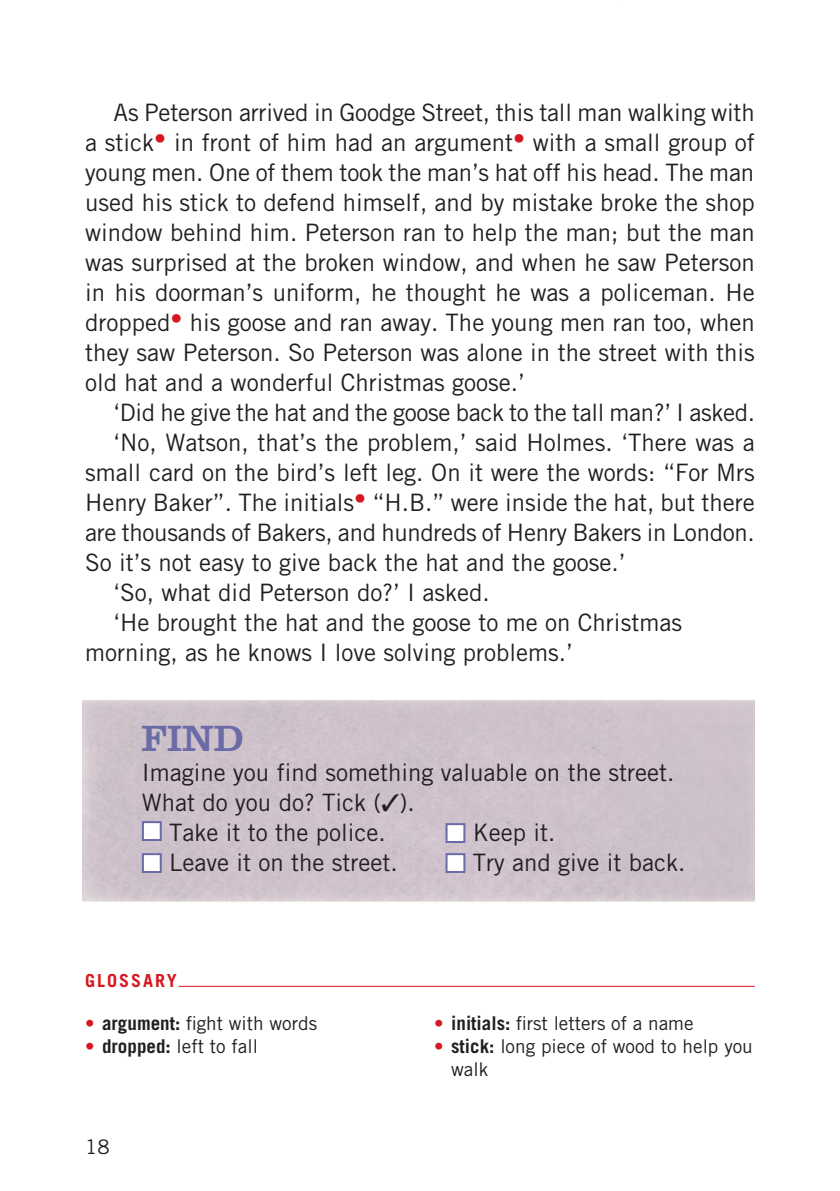
<style>
.page{position:relative;width:840px;height:1191px;background:#fff}
.page>*{position:absolute;margin:0;border:0;box-sizing:border-box;transform-origin:0 0}
.t1{font:38px "Clarendon";color:#6b6ba6}
.t2{font:24px/30px "Trade Gothic";color:#231f20;text-align:justify}
.t3{font:20px "Trade Gothic";color:#231f20}
.t4{font:19px/22.8px "Trade Gothic";color:#231f20}
.t5{font:700 18px "Trade Gothic";letter-spacing:.11em;color:#d7171f}
.s1{color:#d7171f}
.s2{font-weight:700}
</style>
<div class="page">
<hr style="left:179px;top:985px;width:575px;height:1px;background:#d7171f">
<div style="left:142px;top:821px;width:20px;height:20px;background:#fff;border:2px solid #6b6ba6"></div>
<div style="left:445px;top:823px;width:20px;height:20px;background:#fff;border:2px solid #6b6ba6"></div>
<div style="left:142px;top:853px;width:20px;height:20px;background:#fff;border:2px solid #6b6ba6"></div>
<div style="left:445px;top:853px;width:20px;height:20px;background:#fff;border:2px solid #6b6ba6"></div>
<p class="t2" style="left:85px;top:97px;width:671px;text-indent:28px">As Peterson arrived in Goodge Street, this tall man walking with a stick<sup>•</sup> in front of him had an argument<sup>•</sup> with a small group of young men. One of them took the man’s hat off his head. The man used his stick to defend himself, and by mistake broke the shop window behind him. Peterson ran to help the man; but the man was surprised at the broken window, and when he saw Peterson in his doorman’s uniform, he thought he was a policeman. He dropped<sup>•</sup> his goose and ran away. The young men ran too, when they saw Peterson. So Peterson was alone in the street with this old hat and a wonderful Christmas goose.’</p>
<p class="t2" style="left:113px;top:397px;width:642px">‘Did he give the hat and the goose back to the tall man?’ I asked.</p>
<p class="t2" style="left:113px;top:427px;width:642px">‘No, Watson, that’s the problem,’ said Holmes. ‘There was a</p>
<p class="t2" style="left:85px;top:457px;width:671px">small card on the bird’s left leg. On it were the words: “For Mrs</p>
<p class="t2" style="left:85px;top:487px;width:671px">Henry Baker”. The initials<sup>•</sup> “H.B.” were inside the hat, but there</p>
<p class="t2" style="left:85px;top:517px;width:670px">are thousands of Bakers, and hundreds of Henry Bakers in London.</p>
<p class="t2" style="left:85px;top:547px;width:541px">So it’s not easy to give back the hat and the goose.’</p>
<p class="t2" style="left:113px;top:577px;width:377px">‘So, what did Peterson do?’ I asked.</p>
<p class="t2" style="left:113px;top:607px;width:569px">‘He brought the hat and the goose to me on Christmas</p>
<p class="t2" style="left:85px;top:637px;width:489px">morning, as he knows I love solving problems.’</p>
<h1 class="t1" style="left:142px;top:716px;width:103px">FIND</h1>
<p class="t2" style="left:142px;top:757px;width:533px">Imagine you find something valuable on the street.</p>
<p class="t2" style="left:142px;top:787px;width:274px">What do you do? Tick (✓).</p>
<p class="t2" style="left:169px;top:817px;width:218px">Take it to the police.</p>
<p class="t2" style="left:472px;top:817px;width:84px">Keep it.</p>
<p class="t2" style="left:169px;top:847px;width:230px">Leave it on the street.</p>
<p class="t2" style="left:472px;top:847px;width:214px">Try and give it back.</p>
<p class="t5" style="left:85px;top:969px;width:93px">GLOSSARY</p>
<p class="t4" style="left:85px;top:1011px;width:233px"><span class="s1">•</span> <span class="s2">argument:</span> fight with words</p>
<p class="t4" style="left:85px;top:1034px;width:174px"><span class="s1">•</span> <span class="s2">dropped:</span> left to fall</p>
<p class="t3" style="left:85px;top:1135px;width:26px">18</p>
<p class="t4" style="left:434px;top:1012px;width:261px"><span class="s1">•</span> <span class="s2">initials:</span> first letters of a name</p>
<p class="t4" style="left:451px;top:1034px;width:303px;text-indent:-17px"><span class="s1">•</span> <span class="s2">stick:</span> long piece of wood to help you walk</p>
</div>
